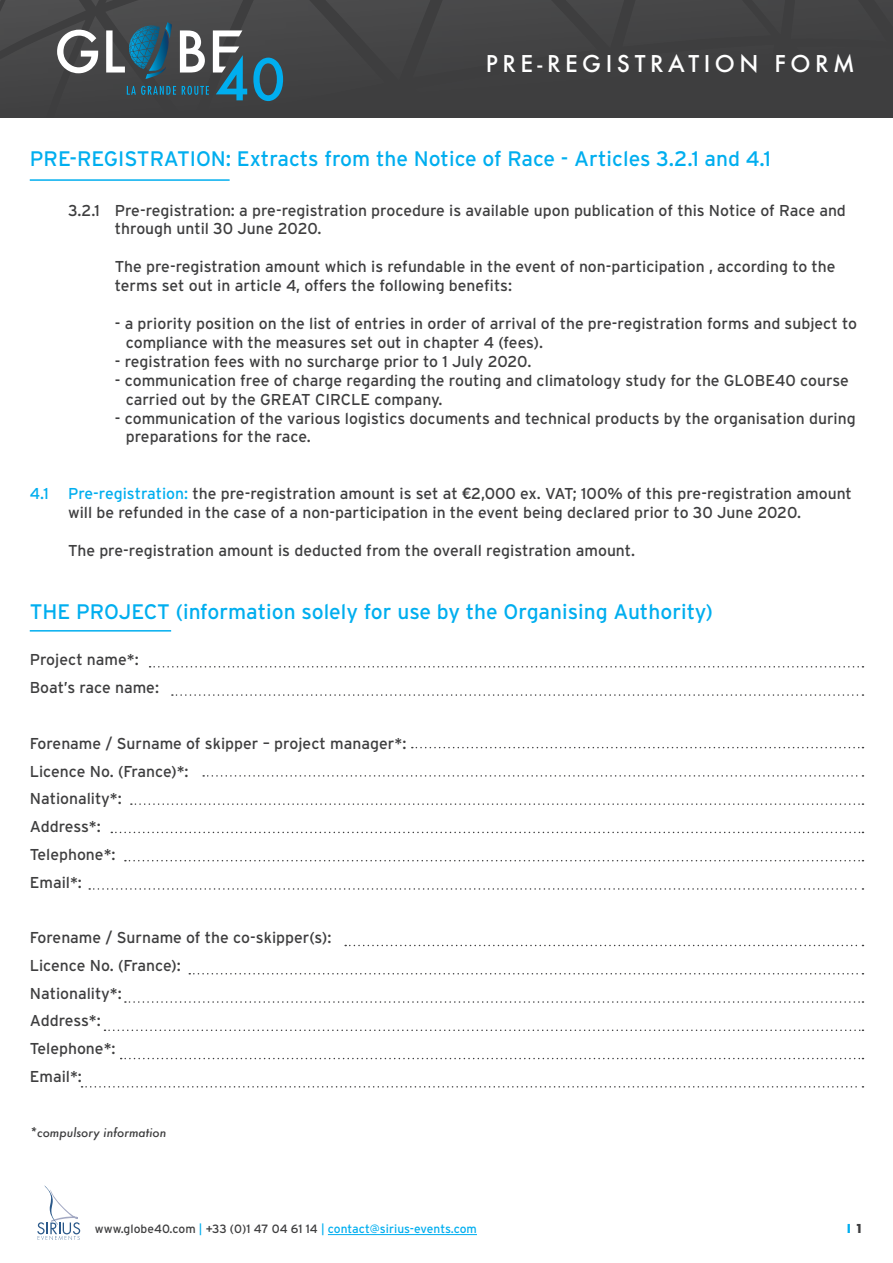
<style>
.page{position:relative;width:893px;height:1263px;background:#fff}
.page>*{position:absolute;margin:0;border:0;box-sizing:border-box;transform-origin:0 0}
.t1{font:500 22.5px "Futura";letter-spacing:.2em;color:#fff}
.t2{font:21px "Interstate";color:#00aeef}
.t3{font:15.75px/27.8px "Interstate";color:#3e3e3f}
.t4{font:12px "Interstate";color:#3e3e3f}
.t5{font:italic 500 12px "Futura";color:#3e3e3f}
.t6{font:700 12px "Futura";color:#00aeef}
.s1{color:#00aeef}
.s2{font-family:"Lato";font-weight:700}
.s3{color:#3e3e3f}
</style>
<div class="page">
<svg style="left:0;top:0;width:893px;height:118px;background:#414142"></svg>
<hr style="left:328px;top:1234px;width:149px;height:1px;background:#00aeef">
<svg style="left:37px;top:1185px;width:43px;height:55px"></svg>
<svg style="left:57px;top:30px;width:41px;height:43px"></svg>
<svg style="left:253px;top:58px;width:30px;height:43px"></svg>
<svg style="left:106px;top:22px;width:141px;height:78px;background:#526a74"></svg>
<hr style="left:30px;top:630px;width:141px;height:2px;background:#00aeef">
<hr style="left:30px;top:179px;width:200px;height:2px;background:#00aeef">
<svg style="left:150px;top:666px;width:713px;height:1px"></svg>
<svg style="left:412px;top:747px;width:451px;height:1px"></svg>
<svg style="left:345px;top:945px;width:518px;height:1px"></svg>
<svg style="left:131px;top:803px;width:732px;height:2px"></svg>
<svg style="left:125px;top:1001px;width:738px;height:2px"></svg>
<svg style="left:125px;top:860px;width:738px;height:1px"></svg>
<svg style="left:121px;top:1058px;width:742px;height:1px"></svg>
<svg style="left:82px;top:1086px;width:781px;height:1px"></svg>
<svg style="left:172px;top:694px;width:691px;height:2px"></svg>
<svg style="left:203px;top:775px;width:660px;height:2px"></svg>
<svg style="left:189px;top:973px;width:674px;height:1px"></svg>
<svg style="left:111px;top:832px;width:752px;height:1px"></svg>
<svg style="left:104px;top:1029px;width:759px;height:2px"></svg>
<svg style="left:89px;top:888px;width:774px;height:2px"></svg>
<h1 class="t1" style="left:486px;top:49px;width:370px">PRE-REGISTRATION FORM</h1>
<h2 class="t2" style="left:30px;top:147px;width:743px">PRE-REGISTRATION: Extracts from the Notice of Race - Articles 3.2.1 and 4.1</h2>
<p class="t3" style="left:115px;top:200px;width:733px;line-height:18.9px;text-indent:-47px">3.2.1 Pre-registration: a pre-registration procedure is available upon publication of this Notice of Race and through until 30 June 2020.</p>
<p class="t3" style="left:115px;top:257px;width:722px;line-height:18.9px">The pre-registration amount which is refundable in the event of non-participation , according to the terms set out in article 4, offers the following benefits:</p>
<p class="t3" style="left:126px;top:314px;width:733px;line-height:18.9px;text-indent:-11px">- a priority position on the list of entries in order of arrival of the pre-registration forms and subject to compliance with the measures set out in chapter 4 (fees).</p>
<p class="t3" style="left:115px;top:347px;width:418px">- registration fees with no surcharge prior to 1 July 2020.</p>
<p class="t3" style="left:126px;top:371px;width:724px;line-height:18.9px;text-indent:-11px">- communication free of charge regarding the routing and climatology study for the GLOBE40 course carried out by the GREAT CIRCLE company.</p>
<p class="t3" style="left:126px;top:408px;width:731px;line-height:18.9px;text-indent:-11px">- communication of the various logistics documents and technical products by the organisation during preparations for the race.</p>
<p class="t3" style="left:68px;top:484px;width:785px;line-height:18.9px;text-indent:-38px"><span class="s1">4.1 Pre-registration:</span> the pre-registration amount is set at <span class="s2">€</span>2,000 ex. VAT; 100% of this pre-registration amount will be refunded in the case of a non-participation in the event being declared prior to 30 June 2020.</p>
<p class="t3" style="left:68px;top:536px;width:568px">The pre-registration amount is deducted from the overall registration amount.</p>
<h2 class="t2" style="left:30px;top:600px;width:685px">THE PROJECT (information solely for use by the Organising Authority)</h2>
<p class="t3" style="left:30px;top:646px;width:131px">Project name*:<br>Boat’s race name:</p>
<p class="t3" style="left:30px;top:729px;width:378px">Forename / Surname of skipper – project manager*:<br>Licence No. (France)*:<br>Nationality*:<br>Address*:<br>Telephone*:<br>Email*:</p>
<p class="t3" style="left:30px;top:923px;width:303px">Forename / Surname of the co-skipper(s):<br>Licence No. (France):<br>Nationality*:<br>Address*:<br>Telephone*:<br>Email*:</p>
<p class="t5" style="left:30px;top:1124px;width:138px">*compulsory information</p>
<p class="t4" style="left:95px;top:1222px;width:383px">www.globe40.com <span class="s1">|</span> +33 (0)1 47 04 61 14 <span class="s1">| contact@sirius-events.com</span></p>
<p class="t6" style="left:847px;top:1220px;width:18px">I <span class="s3">1</span></p>
</div>
